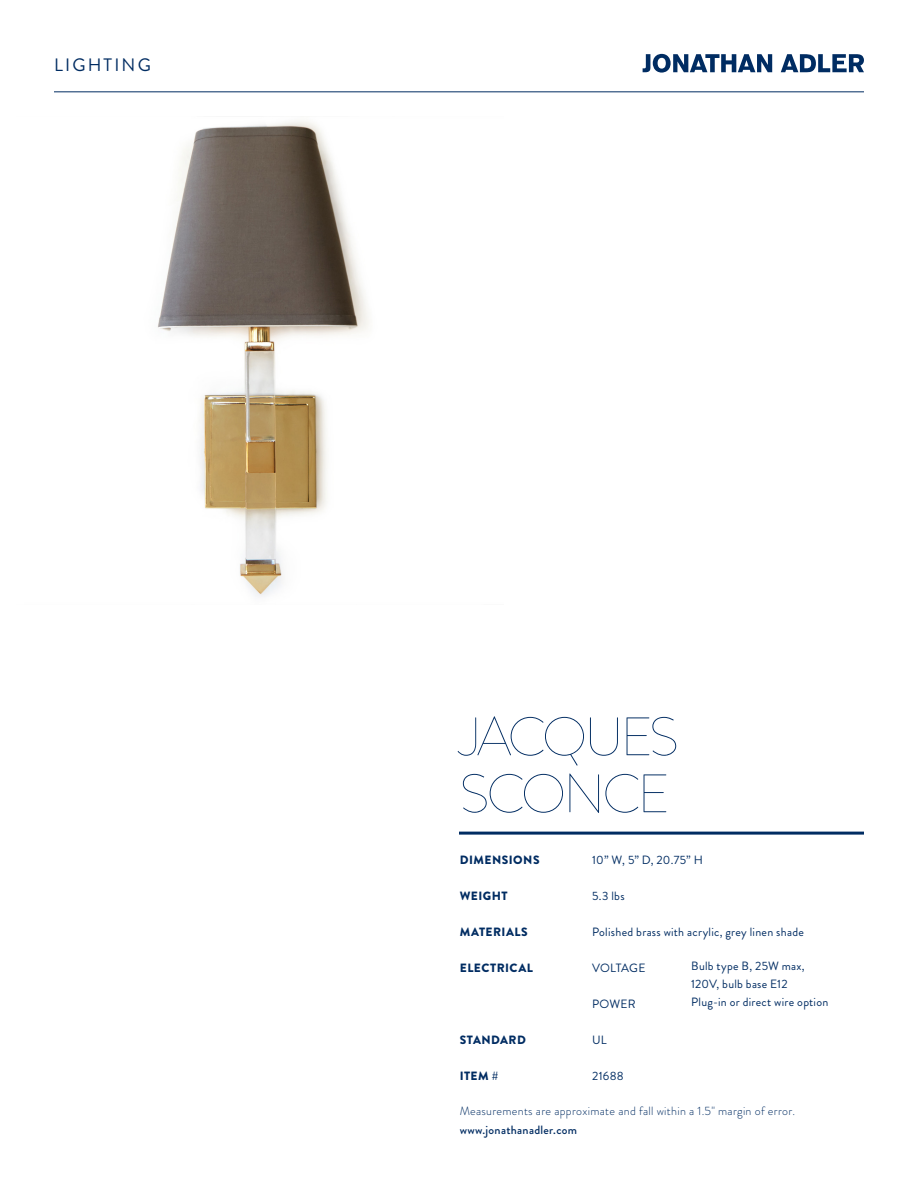
<style>
.page{position:relative;width:918px;height:1188px;background:#fff}
.page>*{position:absolute;margin:0;border:0;box-sizing:border-box;transform-origin:0 0}
.Price_-_Large{font:100 54px/57px "Brandon Grotesque";letter-spacing:-.055em;color:#002c62}
.t1{font:18px "Brandon Grotesque";letter-spacing:.12em;color:#002c62}
.t2{font:12px "Brandon Grotesque";letter-spacing:.02em;color:#002c62}
.t3{font:300 12px "Brandon Grotesque";letter-spacing:.025em;color:#002c62}
.t4{font:900 12px "Brandon Grotesque";letter-spacing:.04em;color:#002c62}
.t5{font:500 12px "Brandon Grotesque";letter-spacing:.025em;color:#002c62}
.t6{font:12px "Brandon Grotesque";color:#002c62}
</style>
<div class="page">
<hr style="left:459px;top:832px;width:405px;height:3px;background:#002c62">
<img style="left:157px;top:121px;width:212px;height:476px">
<svg style="left:643px;top:54px;width:129px;height:19px"></svg>
<svg style="left:781px;top:54px;width:83px;height:18px"></svg>
<hr style="left:54px;top:92px;width:810px;height:1px;background:#002c62">
<p class="t1" style="left:54px;top:53px;width:98px">LIGHTING</p>
<p class="Price_-_Large" style="left:459px;top:708px;width:221px">JACQUES<br>SCONCE</p>
<p class="t4" style="left:460px;top:851px;width:81px">DIMENSIONS</p>
<p class="t4" style="left:460px;top:887px;width:49px">WEIGHT</p>
<p class="t4" style="left:460px;top:923px;width:70px">MATERIALS</p>
<p class="t4" style="left:460px;top:959px;width:75px">ELECTRICAL</p>
<p class="t4" style="left:460px;top:1031px;width:68px">STANDARD</p>
<p class="t4" style="left:460px;top:1067px;width:40px">ITEM #</p>
<p class="t2" style="left:592px;top:851px;width:112px">10” W, 5” D, 20.75” H</p>
<p class="t2" style="left:592px;top:887px;width:34px">5.3 lbs</p>
<p class="t2" style="left:592px;top:923px;width:213px">Polished brass with acrylic, grey linen shade</p>
<p class="t6" style="left:592px;top:959px;width:55px">VOLTAGE</p>
<p class="t2" style="left:592px;top:995px;width:45px">POWER</p>
<p class="t2" style="left:592px;top:1031px;width:16px">UL</p>
<p class="t2" style="left:592px;top:1067px;width:33px">21688</p>
<p class="t2" style="left:691px;top:958px;width:115px">Bulb type B, 25W max,</p>
<p class="t2" style="left:691px;top:976px;width:98px">120V, bulb base E12</p>
<p class="t2" style="left:691px;top:994px;width:139px">Plug-in or direct wire option</p>
<p class="t3" style="left:460px;top:1102px;width:337px">Measurements are approximate and fall within a 1.5" margin of error.</p>
<p class="t5" style="left:460px;top:1122px;width:119px">www.jonathanadler.com</p>
</div>
